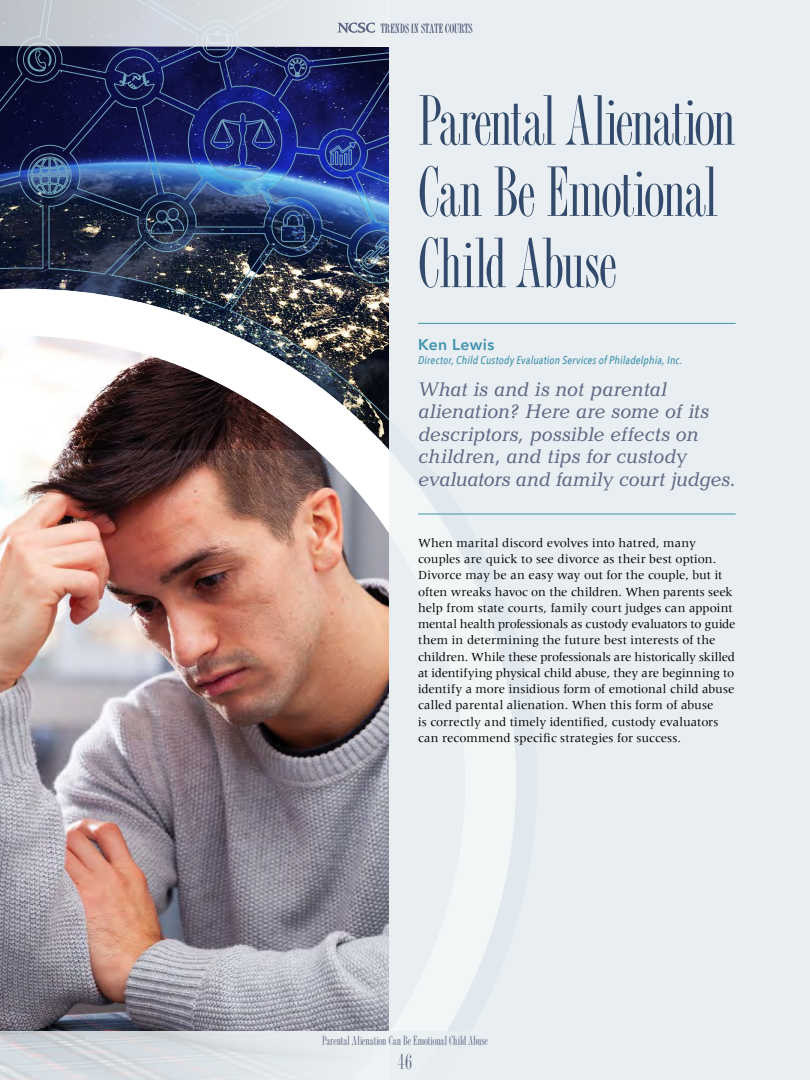
<style>
.page{position:relative;width:810px;height:1080px;background:#fff}
.page>*{position:absolute;margin:0;border:0;box-sizing:border-box;transform-origin:0 0}
.t1{font:condensed 73.75px/71.2px "AT Torino";letter-spacing:-.02em;color:#324a6b}
.t2{font:condensed 22.5px "AT Torino";color:#5f6784}
.t3{font:italic 20px/22.5px "Candida";letter-spacing:-.015em;color:#5f6784}
.t4{font:600 15.62px "Avenir Next";letter-spacing:.03em;color:#3e92ac}
.t5{font:condensed 13.75px "AT Torino";color:#5f6784}
.t6{font:12.75px/16.2px "Meridien";color:#000}
.t7{font:italic 500 11.25px "Avenir Next Condensed";letter-spacing:.015em;color:#3e92ac}
</style>
<div class="page">
<img style="left:0;top:534px;width:389px;height:498px">
<img style="left:0;top:450px;width:389px;height:84px">
<img style="left:0;top:46px;width:389px;height:404px">
<div style="left:389px;top:0;width:421px;height:1080px;background:#e8eef1"></div>
<svg style="left:390px;top:452px;width:147px;height:579px"></svg>
<svg style="left:0;top:1032px;width:389px;height:48px;background:#dbe0e3"></svg>
<div style="left:0;top:0;width:810px;height:46px;background:linear-gradient(to right,#cad0d6,#f3f9fa)"></div>
<svg style="left:337px;top:23px;width:38px;height:10px"></svg>
<hr style="left:418px;top:323px;width:318px;height:1px;background:#3e92ac">
<hr style="left:418px;top:514px;width:318px;height:1px;background:#3e92ac">
<p class="t5" style="left:381px;top:21px;width:93px">TRENDS IN STATE COURTS</p>
<h1 class="t1" style="left:418px;top:86px;width:319px">Parental Alienation<br>Can Be Emotional<br>Child Abuse</h1>
<p class="t4" style="left:418px;top:332px;width:78px">Ken Lewis</p>
<p class="t7" style="left:418px;top:353px;width:266px">Director, Child Custody Evaluation Services of Philadelphia, Inc.</p>
<h3 class="t3" style="left:418px;top:377px;width:319px">What is and is not parental alienation? Here are some of its descriptors, possible effects on children, and tips for custody evaluators and family court judges.</h3>
<p class="t6" style="left:418px;top:535px;width:319px">When marital discord evolves into hatred, many couples are quick to see divorce as their best option.<br>Divorce may be an easy way out for the couple, but it often wreaks havoc on the children. When parents seek help from state courts, family court judges can appoint mental health professionals as custody evaluators to guide them in determining the future best interests of the children. While these professionals are historically skilled at identifying physical child abuse, they are beginning to identify a more insidious form of emotional child abuse called parental alienation. When this form of abuse<br>is correctly and timely identified, custody evaluators can recommend specific strategies for success.</p>
<p class="t5" style="left:322px;top:1033px;width:167px">Parental Alienation Can Be Emotional Child Abuse</p>
<h2 class="t2" style="left:398px;top:1049px;width:16px">46</h2>
</div>
